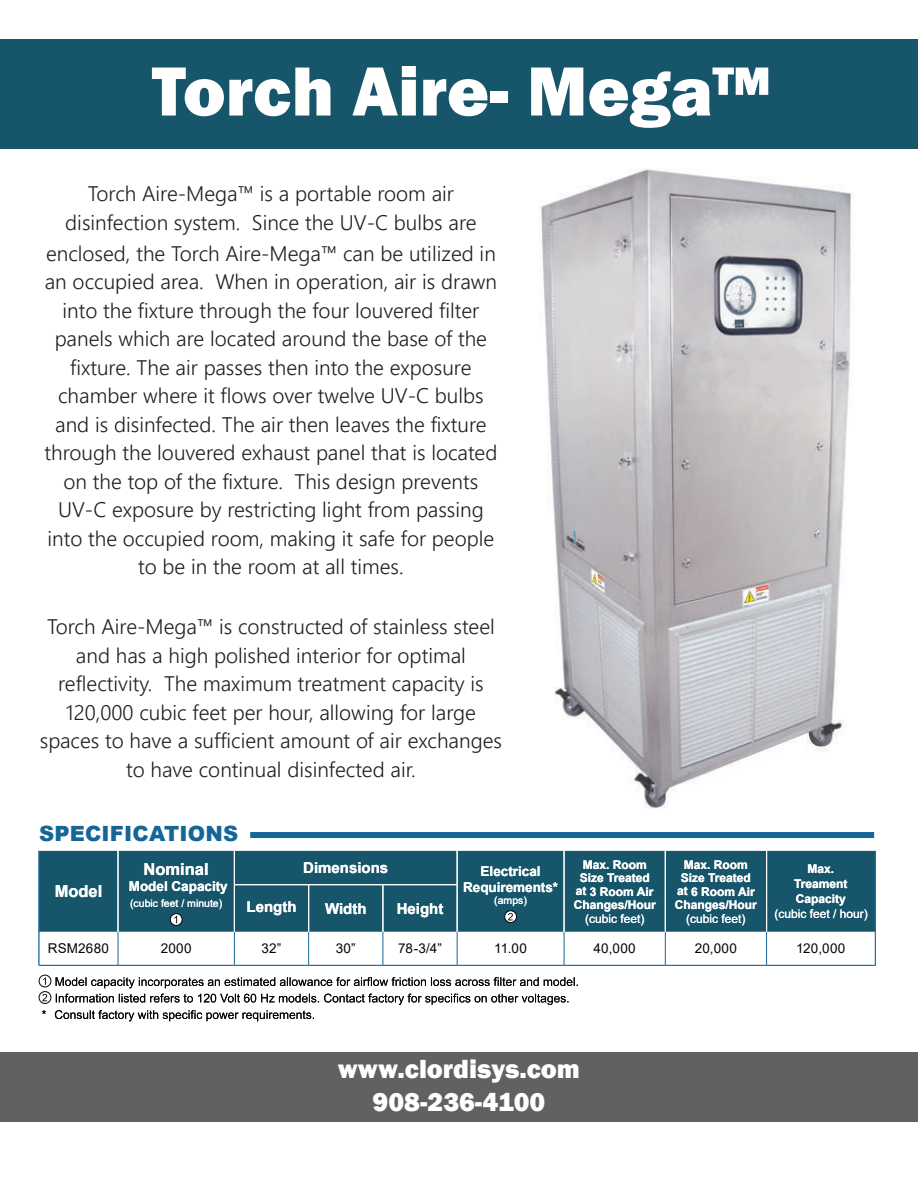
<style>
.page{position:relative;width:918px;height:1188px;background:#fff}
.page>*{position:absolute;margin:0;border:0;box-sizing:border-box;transform-origin:0 0}
.t1{font:800 72px "Franklin Gothic";color:#fff}
.t2{font:800 27px/32.4px "Franklin Gothic";color:#fff;text-align:center}
.t3{font:300 21px/28.5px "Segoe UI";color:#231f20;text-align:center}
.t4{font:900 21px "Arial";letter-spacing:.01em;color:#156697}
.t5{font:700 16.5px "Arial";color:#fff}
.t6{font:700 15px "Arial";color:#fff}
.t7{font:13.5px "Arial";letter-spacing:.02em;color:#050504}
.t8{font:700 13.5px/16.2px "Arial";color:#fff;text-align:center}
.t9{font:700 12px/13.5px "Arial";color:#fff;text-align:center}
.t10{font:12px "Arial";color:#fff}
.t11{font:12px "Arial";color:#050504}
.t12{font:10.5px "Arial";color:#fff}
</style>
<div class="page">
<div style="left:0;top:39px;width:918px;height:109px;background:#17566a"></div>
<div style="left:0;top:1053px;width:918px;height:69px;background:#606160"></div>
<div style="left:250px;top:832px;width:624px;height:6px;background:#156697"></div>
<div style="left:40px;top:851px;width:835px;height:81px;background:#17566a"></div>
<svg style="left:40px;top:932px;width:835px;height:33px"></svg>
<hr style="left:39px;top:932px;width:1px;height:33px;background:#156697">
<hr style="left:118px;top:932px;width:1px;height:33px;background:#156697">
<hr style="left:234px;top:932px;width:1px;height:33px;background:#156697">
<hr style="left:308px;top:932px;width:1px;height:33px;background:#156697">
<hr style="left:383px;top:932px;width:1px;height:33px;background:#156697">
<hr style="left:457px;top:932px;width:1px;height:33px;background:#156697">
<hr style="left:564px;top:932px;width:1px;height:33px;background:#156697">
<hr style="left:665px;top:932px;width:1px;height:33px;background:#156697">
<hr style="left:766px;top:932px;width:1px;height:33px;background:#156697">
<hr style="left:875px;top:932px;width:1px;height:33px;background:#156697">
<hr style="left:39px;top:965px;width:79px;height:1px;background:#156697">
<hr style="left:118px;top:965px;width:116px;height:1px;background:#156697">
<hr style="left:234px;top:965px;width:75px;height:1px;background:#156697">
<hr style="left:309px;top:965px;width:74px;height:1px;background:#156697">
<hr style="left:383px;top:965px;width:74px;height:1px;background:#156697">
<hr style="left:457px;top:965px;width:107px;height:1px;background:#156697">
<hr style="left:564px;top:965px;width:101px;height:1px;background:#156697">
<hr style="left:665px;top:965px;width:102px;height:1px;background:#156697">
<hr style="left:767px;top:965px;width:109px;height:1px;background:#156697">
<hr style="left:39px;top:851px;width:1px;height:34px;background:#156697">
<hr style="left:875px;top:851px;width:1px;height:34px;background:#156697">
<hr style="left:39px;top:885px;width:1px;height:47px;background:#156697">
<hr style="left:875px;top:885px;width:1px;height:47px;background:#156697">
<hr style="left:117px;top:851px;width:2px;height:34px;background:#fff">
<hr style="left:234px;top:851px;width:1px;height:33px;background:#fff">
<hr style="left:457px;top:851px;width:1px;height:33px;background:#fff">
<hr style="left:564px;top:851px;width:1px;height:34px;background:#fff">
<hr style="left:665px;top:851px;width:1px;height:34px;background:#fff">
<hr style="left:766px;top:851px;width:1px;height:34px;background:#fff">
<hr style="left:117px;top:885px;width:2px;height:47px;background:#fff">
<hr style="left:234px;top:884px;width:75px;height:1px;background:#fff">
<hr style="left:234px;top:885px;width:1px;height:47px;background:#fff">
<hr style="left:309px;top:884px;width:74px;height:1px;background:#fff">
<hr style="left:308px;top:885px;width:1px;height:47px;background:#fff">
<hr style="left:383px;top:884px;width:75px;height:1px;background:#fff">
<hr style="left:382px;top:885px;width:1px;height:47px;background:#fff">
<hr style="left:457px;top:885px;width:1px;height:47px;background:#fff">
<hr style="left:564px;top:885px;width:1px;height:47px;background:#fff">
<hr style="left:665px;top:885px;width:1px;height:47px;background:#fff">
<hr style="left:766px;top:885px;width:1px;height:47px;background:#fff">
<svg style="left:170px;top:914px;width:12px;height:11px"></svg>
<div style="left:170px;top:913px;width:13px;height:13px;border:1px solid #050504;border-radius:50%"></div>
<svg style="left:174px;top:916px;width:3px;height:7px"></svg>
<svg style="left:505px;top:911px;width:12px;height:12px"></svg>
<div style="left:504px;top:910px;width:13px;height:13px;border:1px solid #050504;border-radius:50%"></div>
<svg style="left:508px;top:913px;width:5px;height:7px"></svg>
<div style="left:39px;top:975px;width:12px;height:12px;border:1px solid #050504;border-radius:50%"></div>
<svg style="left:43px;top:977px;width:3px;height:8px"></svg>
<svg style="left:56px;top:977px;width:522px;height:11px"></svg>
<svg style="left:39px;top:992px;width:12px;height:11px"></svg>
<div style="left:39px;top:991px;width:12px;height:13px;border:1px solid #050504;border-radius:50%"></div>
<svg style="left:42px;top:994px;width:5px;height:7px"></svg>
<svg style="left:55px;top:994px;width:514px;height:27px"></svg>
<img style="left:541px;top:169px;width:310px;height:640px">
<h1 class="t1" style="left:152px;top:45px;width:620px">Torch Aire- Mega™</h1>
<p class="t3" style="left:65px;top:177px;width:413px">Torch Aire-Mega™ is a portable room air disinfection system. Since the UV-C bulbs are</p>
<p class="t3" style="left:44px;top:237px;width:454px">enclosed, the Torch Aire-Mega™ can be utilized in an occupied area. When in operation, air is drawn into the fixture through the four louvered filter panels which are located around the base of the fixture. The air passes then into the exposure chamber where it flows over twelve UV-C bulbs and is disinfected. The air then leaves the fixture through the louvered exhaust panel that is located on the top of the fixture. This design prevents UV-C exposure by restricting light from passing into the occupied room, making it safe for people to be in the room at all times.</p>
<p class="t3" style="left:40px;top:611px;width:464px">Torch Aire-Mega™ is constructed of stainless steel and has a high polished interior for optimal reflectivity. The maximum treatment capacity is 120,000 cubic feet per hour, allowing for large spaces to have a sufficient amount of air exchanges to have continual disinfected air.</p>
<p class="t4" style="left:39px;top:818px;width:201px">SPECIFICATIONS</p>
<p class="t5" style="left:55px;top:880px;width:49px">Model</p>
<p class="t5" style="left:144px;top:858px;width:67px">Nominal</p>
<p class="t8" style="left:129px;top:879px;width:101px">Model Capacity</p>
<p class="t12" style="left:130px;top:896px;width:94px">(cubic feet / minute)</p>
<p class="t6" style="left:303px;top:857px;width:87px">Dimensions</p>
<p class="t8" style="left:463px;top:863px;width:96px">Electrical<br>Requirements*</p>
<p class="t12" style="left:494px;top:893px;width:34px">(amps)</p>
<p class="t6" style="left:247px;top:896px;width:51px">Length</p>
<p class="t6" style="left:325px;top:898px;width:43px">Width</p>
<p class="t6" style="left:397px;top:898px;width:48px">Height</p>
<p class="t9" style="left:574px;top:858px;width:84px">Max. Room<br>Size Treated at 3 Room Air<br>Changes/Hour</p>
<p class="t10" style="left:585px;top:910px;width:61px">(cubic feet)</p>
<p class="t9" style="left:675px;top:858px;width:84px">Max. Room<br>Size Treated at 6 Room Air<br>Changes/Hour</p>
<p class="t10" style="left:686px;top:910px;width:61px">(cubic feet)</p>
<p class="t9" style="left:794px;top:862px;width:55px;line-height:15px">Max.<br>Treament<br>Capacity</p>
<p class="t10" style="left:775px;top:906px;width:95px">(cubic feet / hour)</p>
<p class="t7" style="left:48px;top:939px;width:63px">RSM2680</p>
<p class="t7" style="left:161px;top:939px;width:32px">2000</p>
<p class="t7" style="left:262px;top:939px;width:21px">32”</p>
<p class="t7" style="left:336px;top:939px;width:22px">30”</p>
<p class="t7" style="left:398px;top:939px;width:45px">78-3/4”</p>
<p class="t7" style="left:494px;top:939px;width:34px">11.00</p>
<p class="t7" style="left:594px;top:939px;width:44px">40,000</p>
<p class="t7" style="left:695px;top:939px;width:44px">20,000</p>
<p class="t7" style="left:796px;top:939px;width:51px">120,000</p>
<p class="t11" style="left:42px;top:1006px;width:6px">*</p>
<p class="t2" style="left:338px;top:1053px;width:244px">www.clordisys.com<br>908-236-4100</p>
</div>
